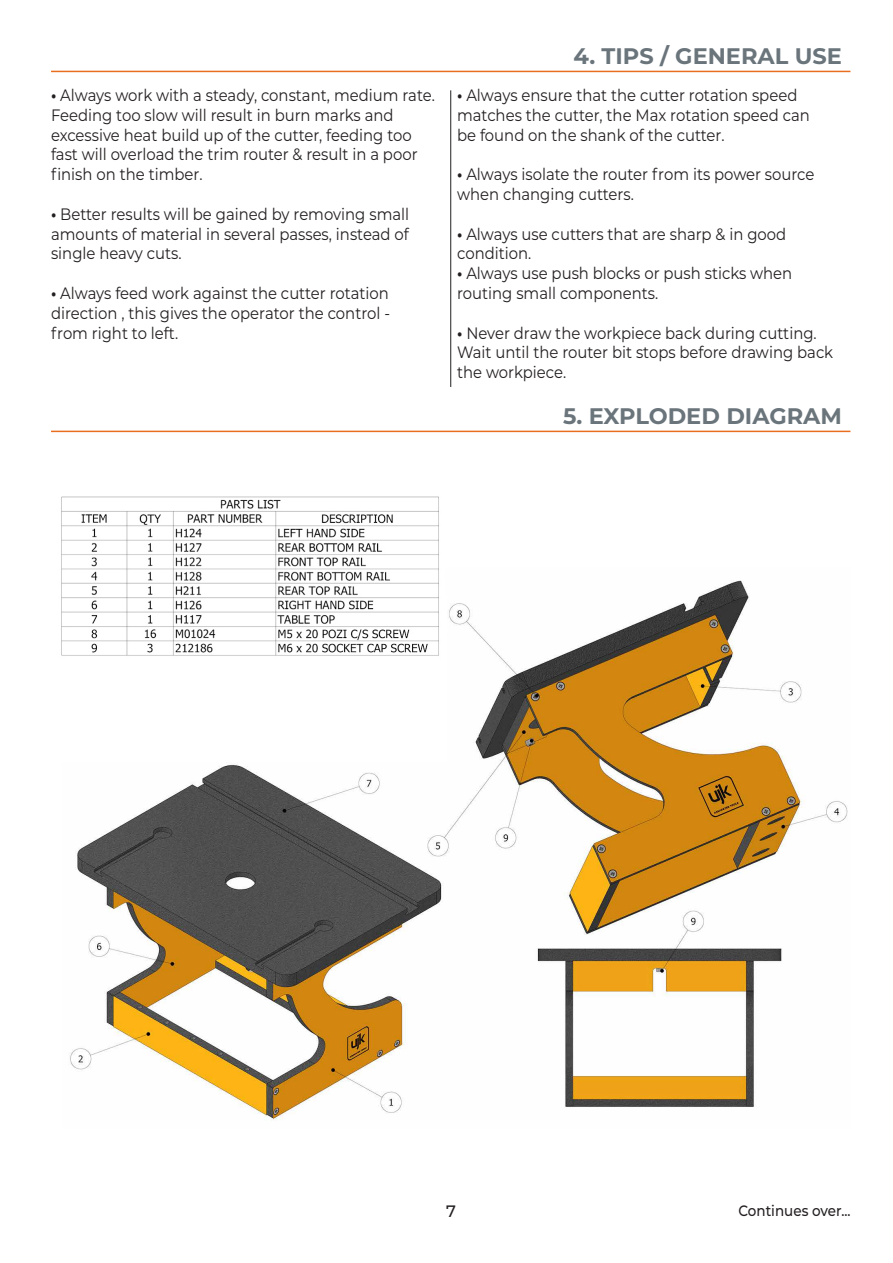
<style>
.page{position:relative;width:893px;height:1263px;background:#fff}
.page>*{position:absolute;margin:0;border:0;box-sizing:border-box;transform-origin:0 0}
.Main_Heading_Right{font:700 22.5px "Montserrat";color:#6a747b}
.Manual_Text{font:16.5px/19.8px "Montserrat";color:#231f20;scale:.9 1}
.Page_Numbers{font:500 16.5px "Montserrat";color:#231f20}
.t1{font:500 15px "Montserrat";color:#231f20;scale:.9 1}
.s1{font-weight:700}
</style>
<div class="page">
<hr style="left:51px;top:71px;width:799px;height:1px;background:#e96e1f">
<hr style="left:51px;top:431px;width:799px;height:1px;background:#e96e1f">
<img style="left:70px;top:580px;width:778px;height:541px">
<div style="left:51px;top:596px;width:395px;height:166px;background:#fff"></div>
<img style="left:61px;top:496px;width:383px;height:160px">
<hr style="left:450px;top:90px;width:1px;height:297px;background:#231f20">
<p class="Manual_Text" style="left:51px;top:85px;width:428px"><span class="s1">•</span> Always work with a steady, constant, medium rate.<br>Feeding too slow will result in burn marks and excessive heat build up of the cutter, feeding too fast will overload the trim router &amp; result in a poor finish on the timber.</p>
<p class="Manual_Text" style="left:51px;top:203px;width:399px;text-align:justify"><span class="s1">•</span> Better results will be gained by removing small amounts of material in several passes, instead of single heavy cuts.</p>
<p class="Manual_Text" style="left:51px;top:283px;width:378px;text-align:justify"><span class="s1">•</span> Always feed work against the cutter rotation direction , this gives the operator the control - from right to left.</p>
<p class="Main_Heading_Right" style="left:573px;top:40px;width:270px">4. TIPS / GENERAL USE</p>
<p class="Manual_Text" style="left:457px;top:85px;width:393px"><span class="s1">•</span> Always ensure that the cutter rotation speed matches the cutter, the Max rotation speed can be found on the shank of the cutter.</p>
<p class="Manual_Text" style="left:457px;top:164px;width:399px"><span class="s1">•</span> Always isolate the router from its power source when changing cutters.</p>
<p class="Manual_Text" style="left:457px;top:223px;width:367px"><span class="s1">•</span> Always use cutters that are sharp &amp; in good</p>
<p class="Manual_Text" style="left:457px;top:243px;width:84px">condition.</p>
<p class="Manual_Text" style="left:457px;top:263px;width:374px"><span class="s1">•</span> Always use push blocks or push sticks when routing small components.</p>
<p class="Manual_Text" style="left:457px;top:322px;width:419px"><span class="s1">•</span> Never draw the workpiece back during cutting.<br>Wait until the router bit stops before drawing back the workpiece.</p>
<p class="Main_Heading_Right" style="left:563px;top:400px;width:280px">5. EXPLODED DIAGRAM</p>
<p class="Page_Numbers" style="left:446px;top:1200px;width:11px">7</p>
<p class="t1" style="left:738px;top:1200px;width:126px">Continues over...</p>
</div>
